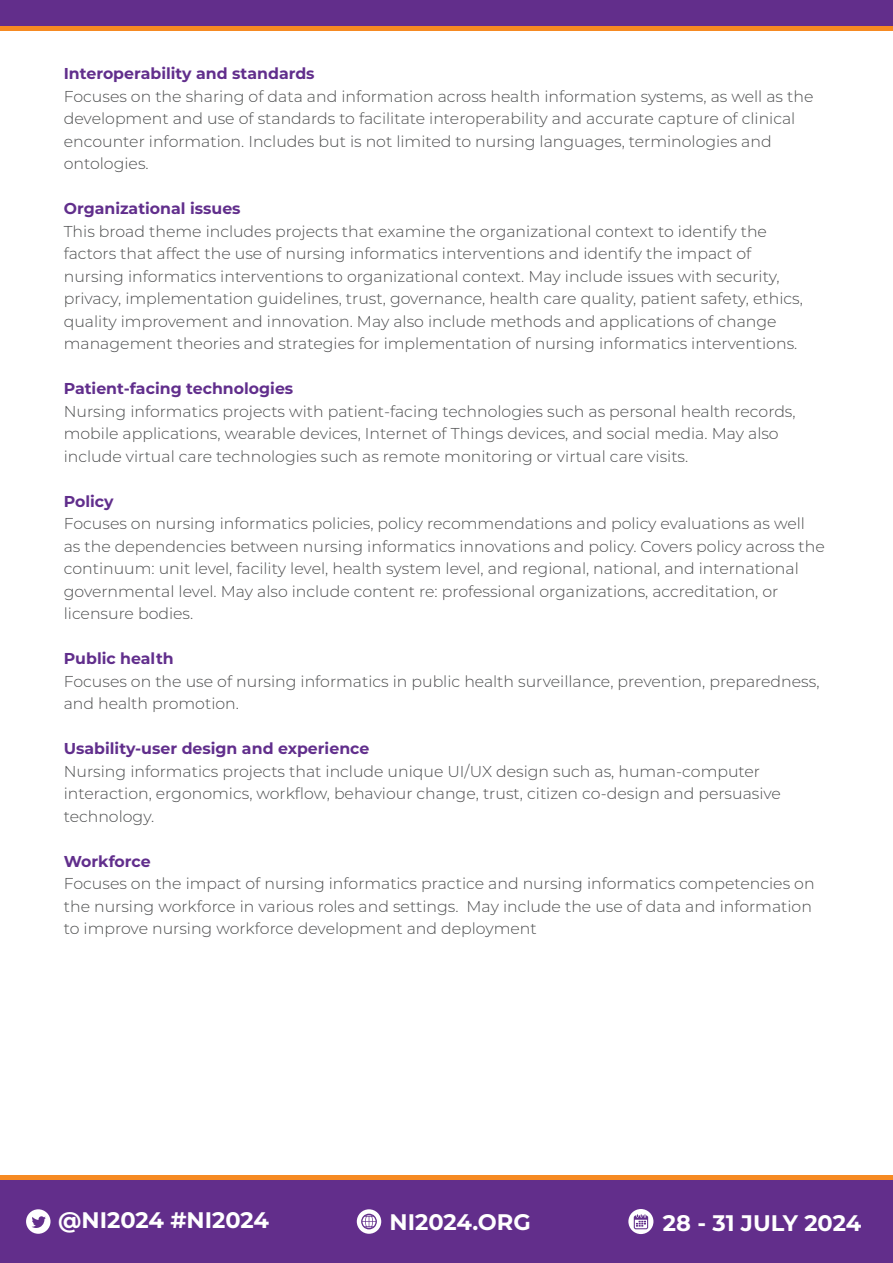
<style>
.page{position:relative;width:893px;height:1263px;background:#fff}
.page>*{position:absolute;margin:0;border:0;box-sizing:border-box;transform-origin:0 0}
.t1{font:700 22.5px "Montserrat";color:#fff}
.t2{font:300 15.75px/22.5px "Montserrat";color:#4b4c4d}
.t3{font:700 15.75px "Montserrat";color:#612e8c}
</style>
<div class="page">
<div style="left:0;top:1179px;width:893px;height:84px;background:#622e8b"></div>
<svg style="left:26px;top:1209px;width:25px;height:25px"></svg>
<svg style="left:357px;top:1209px;width:24px;height:25px"></svg>
<hr style="left:0;top:1176px;width:893px;height:4px;background:#f68a22">
<svg style="left:628px;top:1209px;width:25px;height:25px"></svg>
<div style="left:0;top:0;width:893px;height:27px;background:#622e8b"></div>
<hr style="left:0;top:26px;width:893px;height:4px;background:#f68a22">
<p class="t3" style="left:64px;top:62px;width:252px">Interoperability and standards</p>
<p class="t2" style="left:64px;top:84px;width:751px">Focuses on the sharing of data and information across health information systems, as well as the development and use of standards to facilitate interoperability and accurate capture of clinical encounter information. Includes but is not limited to nursing languages, terminologies and ontologies.</p>
<p class="t3" style="left:64px;top:197px;width:178px">Organizational issues</p>
<p class="t2" style="left:64px;top:219px;width:741px">This broad theme includes projects that examine the organizational context to identify the factors that affect the use of nursing informatics interventions and identify the impact of nursing informatics interventions to organizational context. May include issues with security, privacy, implementation guidelines, trust, governance, health care quality, patient safety, ethics, quality improvement and innovation. May also include methods and applications of change management theories and strategies for implementation of nursing informatics interventions.</p>
<p class="t3" style="left:64px;top:377px;width:231px">Patient-facing technologies</p>
<p class="t2" style="left:64px;top:399px;width:733px">Nursing informatics projects with patient-facing technologies such as personal health records, mobile applications, wearable devices, Internet of Things devices, and social media. May also include virtual care technologies such as remote monitoring or virtual care visits.</p>
<p class="t3" style="left:64px;top:490px;width:51px">Policy</p>
<p class="t2" style="left:64px;top:512px;width:763px">Focuses on nursing informatics policies, policy recommendations and policy evaluations as well as the dependencies between nursing informatics innovations and policy. Covers policy across the continuum: unit level, facility level, health system level, and regional, national, and international governmental level. May also include content re: professional organizations, accreditation, or licensure bodies.</p>
<p class="t3" style="left:64px;top:647px;width:111px">Public health</p>
<p class="t2" style="left:64px;top:669px;width:757px">Focuses on the use of nursing informatics in public health surveillance, prevention, preparedness, and health promotion.</p>
<p class="t3" style="left:64px;top:737px;width:307px">Usability-user design and experience</p>
<p class="t2" style="left:64px;top:759px;width:719px">Nursing informatics projects that include unique UI/UX design such as, human-computer interaction, ergonomics, workflow, behaviour change, trust, citizen co-design and persuasive technology.</p>
<p class="t3" style="left:64px;top:850px;width:88px">Workforce</p>
<p class="t2" style="left:64px;top:872px;width:752px">Focuses on the impact of nursing informatics practice and nursing informatics competencies on the nursing workforce in various roles and settings. May include the use of data and information to improve nursing workforce development and deployment</p>
<h1 class="t1" style="left:58px;top:1204px;width:212px">@NI2024 #NI2024</h1>
<h1 class="t1" style="left:390px;top:1206px;width:143px">NI2024.ORG</h1>
<h1 class="t1" style="left:663px;top:1207px;width:200px">28 - 31 JULY 2024</h1>
</div>
